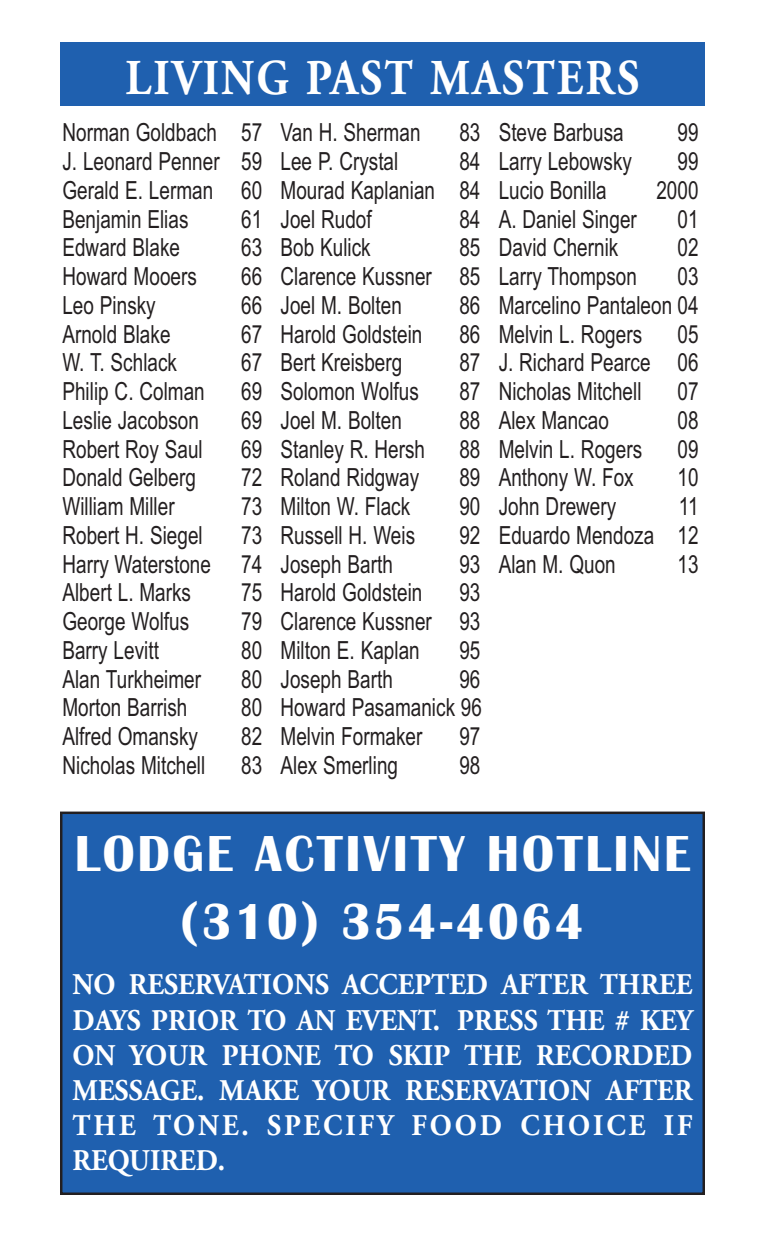
<style>
.page{position:relative;width:765px;height:1260px;background:#fff}
.page>*{position:absolute;margin:0;border:0;box-sizing:border-box;transform-origin:0 0}
.t1{font:700 52.5px/67.5px "Britannic";letter-spacing:.06em;color:#fff;text-align:center;scale:.94 1}
.t2{font:700 50px "Adobe Garamond";letter-spacing:.05em;color:#fff;scale:.88 1}
.t3{font:700 30px/35px "Adobe Garamond";letter-spacing:.035em;color:#fff;text-align:justify;scale:.94 1}
.t4{font:25px/28.8px "Arial Narrow";color:#231f20;text-align:justify;scale:.93 1}
</style>
<div class="page">
<div style="left:61px;top:813px;width:643px;height:381px;background:#1f60af"></div>
<div style="left:60px;top:812px;width:645px;height:383px;border:2px solid #231f20"></div>
<div style="left:60px;top:42px;width:645px;height:64px;background:#1f60af"></div>
<p class="t2" style="left:126px;top:58px;width:585px">LIVING PAST MASTERS</p>
<p class="t4" style="left:62px;top:121px;width:217px">Norman Goldbach 57<br>J. Leonard Penner 59<br>Gerald E. Lerman 60<br>Benjamin Elias</p>
<p class="t4" style="left:241px;top:207px;width:24px">61</p>
<p class="t4" style="left:62px;top:236px;width:128px">Edward Blake</p>
<p class="t4" style="left:241px;top:236px;width:24px">63</p>
<p class="t4" style="left:62px;top:264px;width:146px">Howard Mooers</p>
<p class="t4" style="left:241px;top:264px;width:24px">66</p>
<p class="t4" style="left:62px;top:293px;width:102px">Leo Pinsky</p>
<p class="t4" style="left:241px;top:293px;width:24px">66</p>
<p class="t4" style="left:62px;top:322px;width:118px">Arnold Blake</p>
<p class="t4" style="left:241px;top:322px;width:24px">67</p>
<p class="t4" style="left:62px;top:351px;width:125px">W. T. Schlack</p>
<p class="t4" style="left:241px;top:351px;width:24px">67</p>
<p class="t4" style="left:62px;top:379px;width:155px">Philip C. Colman</p>
<p class="t4" style="left:241px;top:379px;width:24px">69</p>
<p class="t4" style="left:62px;top:408px;width:148px">Leslie Jacobson</p>
<p class="t4" style="left:241px;top:408px;width:24px">69</p>
<p class="t4" style="left:62px;top:437px;width:152px">Robert Roy Saul</p>
<p class="t4" style="left:241px;top:437px;width:24px">69</p>
<p class="t4" style="left:62px;top:466px;width:145px">Donald Gelberg</p>
<p class="t4" style="left:241px;top:466px;width:24px">72</p>
<p class="t4" style="left:62px;top:494px;width:122px">William Miller</p>
<p class="t4" style="left:241px;top:494px;width:24px">73</p>
<p class="t4" style="left:62px;top:523px;width:152px">Robert H. Siegel</p>
<p class="t4" style="left:62px;top:523px;width:217px;text-indent:179px">73<br>Harry Waterstone 74<br>Albert L. Marks</p>
<p class="t4" style="left:241px;top:581px;width:24px">75</p>
<p class="t4" style="left:62px;top:609px;width:138px">George Wolfus</p>
<p class="t4" style="left:241px;top:609px;width:24px">79</p>
<p class="t4" style="left:62px;top:638px;width:105px">Barry Levitt</p>
<p class="t4" style="left:241px;top:638px;width:24px">80</p>
<p class="t4" style="left:62px;top:667px;width:151px">Alan Turkheimer</p>
<p class="t4" style="left:241px;top:667px;width:24px">80</p>
<p class="t4" style="left:62px;top:696px;width:136px">Morton Barrish</p>
<p class="t4" style="left:241px;top:696px;width:24px">80</p>
<p class="t4" style="left:62px;top:724px;width:147px">Alfred Omansky</p>
<p class="t4" style="left:241px;top:724px;width:24px">82</p>
<p class="t4" style="left:62px;top:753px;width:155px">Nicholas Mitchell</p>
<p class="t4" style="left:241px;top:753px;width:24px">83</p>
<p class="t4" style="left:281px;top:121px;width:152px">Van H. Sherman</p>
<p class="t4" style="left:459px;top:121px;width:24px">83</p>
<p class="t4" style="left:281px;top:149px;width:128px">Lee P. Crystal</p>
<p class="t4" style="left:281px;top:149px;width:217px;text-indent:179px">84<br>Mourad Kaplanian 84<br>Joel Rudof</p>
<p class="t4" style="left:459px;top:207px;width:24px">84</p>
<p class="t4" style="left:281px;top:236px;width:217px;text-indent:179px">85<br>Clarence Kussner 85<br>Joel M. Bolten</p>
<p class="t4" style="left:281px;top:236px;width:99px">Bob Kulick</p>
<p class="t4" style="left:459px;top:293px;width:24px">86</p>
<p class="t4" style="left:281px;top:322px;width:154px">Harold Goldstein</p>
<p class="t4" style="left:459px;top:322px;width:24px">86</p>
<p class="t4" style="left:281px;top:351px;width:133px">Bert Kreisberg</p>
<p class="t4" style="left:459px;top:351px;width:24px">87</p>
<p class="t4" style="left:281px;top:379px;width:150px">Solomon Wolfus</p>
<p class="t4" style="left:459px;top:379px;width:24px">87</p>
<p class="t4" style="left:281px;top:408px;width:132px">Joel M. Bolten</p>
<p class="t4" style="left:459px;top:408px;width:24px">88</p>
<p class="t4" style="left:281px;top:437px;width:157px">Stanley R. Hersh</p>
<p class="t4" style="left:459px;top:437px;width:24px">88</p>
<p class="t4" style="left:281px;top:466px;width:151px">Roland Ridgway</p>
<p class="t4" style="left:459px;top:466px;width:24px">89</p>
<p class="t4" style="left:281px;top:494px;width:141px">Milton W. Flack</p>
<p class="t4" style="left:459px;top:494px;width:24px">90</p>
<p class="t4" style="left:281px;top:523px;width:146px">Russell H. Weis</p>
<p class="t4" style="left:459px;top:523px;width:24px">92</p>
<p class="t4" style="left:281px;top:552px;width:122px">Joseph Barth</p>
<p class="t4" style="left:459px;top:552px;width:24px">93</p>
<p class="t4" style="left:281px;top:581px;width:154px">Harold Goldstein</p>
<p class="t4" style="left:281px;top:581px;width:217px;text-indent:179px">93<br>Clarence Kussner 93<br>Milton E. Kaplan</p>
<p class="t4" style="left:459px;top:638px;width:24px">95</p>
<p class="t4" style="left:281px;top:667px;width:218px;text-indent:179px">96<br>Howard Pasamanick 96<br>Melvin Formaker</p>
<p class="t4" style="left:281px;top:667px;width:122px">Joseph Barth</p>
<p class="t4" style="left:459px;top:724px;width:24px">97</p>
<p class="t4" style="left:281px;top:753px;width:128px">Alex Smerling</p>
<p class="t4" style="left:459px;top:753px;width:24px">98</p>
<p class="t4" style="left:499px;top:121px;width:136px">Steve Barbusa</p>
<p class="t4" style="left:678px;top:121px;width:24px">99</p>
<p class="t4" style="left:499px;top:149px;width:145px">Larry Lebowsky</p>
<p class="t4" style="left:678px;top:149px;width:24px">99</p>
<p class="t4" style="left:499px;top:178px;width:118px">Lucio Bonilla</p>
<p class="t4" style="left:656px;top:178px;width:47px">2000</p>
<p class="t4" style="left:499px;top:207px;width:150px">A. Daniel Singer</p>
<p class="t4" style="left:678px;top:207px;width:24px">01</p>
<p class="t4" style="left:499px;top:236px;width:130px">David Chernik</p>
<p class="t4" style="left:678px;top:236px;width:24px">02</p>
<p class="t4" style="left:499px;top:264px;width:150px">Larry Thompson</p>
<p class="t4" style="left:499px;top:264px;width:217px;text-indent:179px">03<br>Marcelino Pantaleon 04<br>Melvin L. Rogers</p>
<p class="t4" style="left:499px;top:322px;width:217px;text-indent:179px">05<br>J. Richard Pearce 06<br>Nicholas Mitchell</p>
<p class="t4" style="left:678px;top:379px;width:24px">07</p>
<p class="t4" style="left:499px;top:408px;width:120px">Alex Mancao</p>
<p class="t4" style="left:678px;top:408px;width:24px">08</p>
<p class="t4" style="left:499px;top:437px;width:156px">Melvin L. Rogers</p>
<p class="t4" style="left:678px;top:437px;width:24px">09</p>
<p class="t4" style="left:499px;top:466px;width:147px">Anthony W. Fox</p>
<p class="t4" style="left:678px;top:466px;width:24px">10</p>
<p class="t4" style="left:499px;top:494px;width:128px">John Drewery</p>
<p class="t4" style="left:499px;top:494px;width:217px;text-indent:180px">11<br>Eduardo Mendoza 12<br>Alan M. Quon</p>
<p class="t4" style="left:678px;top:552px;width:24px">13</p>
<p class="t1" style="left:75px;top:820px;width:656px">LODGE ACTIVITY HOTLINE (310) 354-4064</p>
<p class="t3" style="left:73px;top:970px;width:661px">NO RESERVATIONS ACCEPTED AFTER THREE DAYS PRIOR TO AN EVENT. PRESS THE # KEY ON YOUR PHONE TO SKIP THE RECORDED MESSAGE. MAKE YOUR RESERVATION AFTER THE TONE. SPECIFY FOOD CHOICE IF REQUIRED.</p>
</div>
